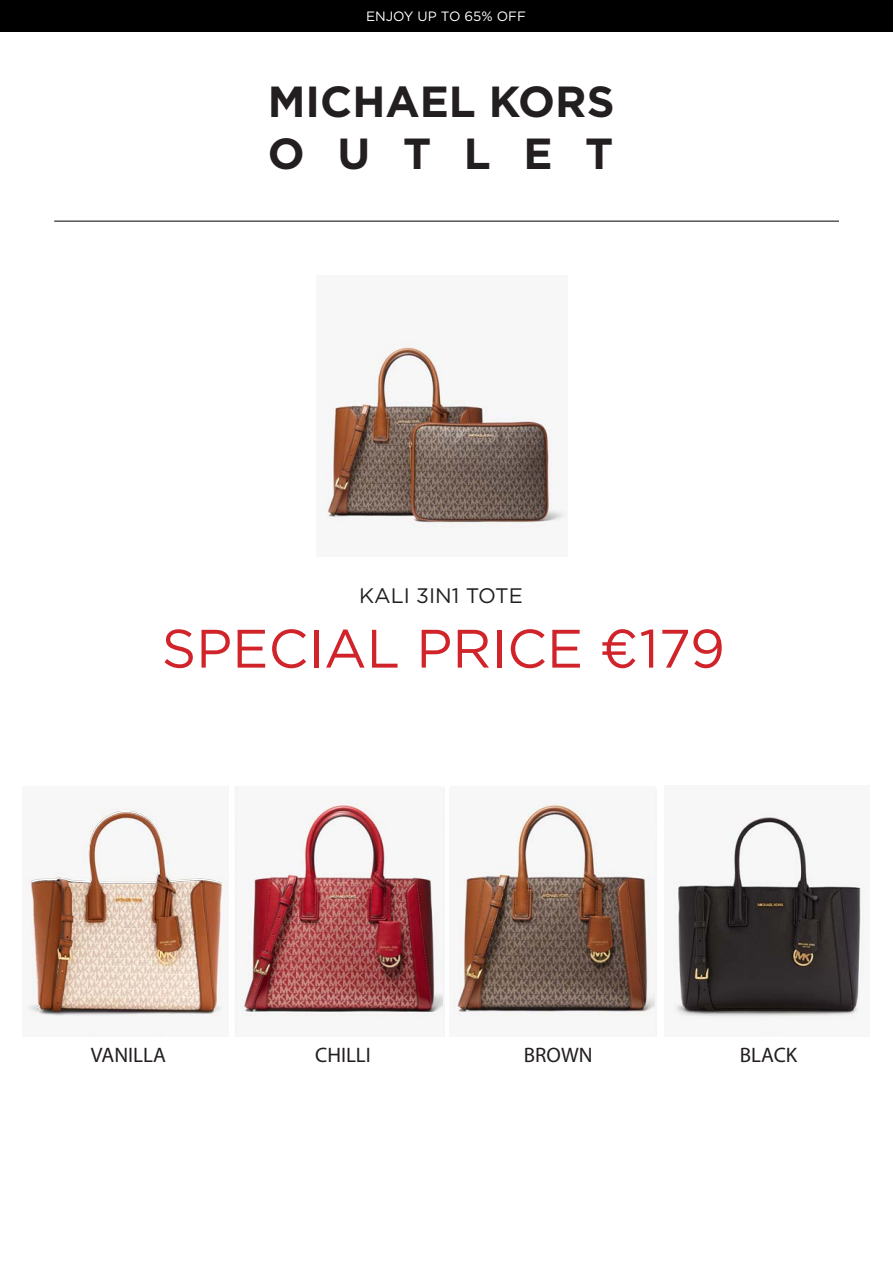
<style>
.page{position:relative;width:893px;height:1263px;background:#fff}
.page>*{position:absolute;margin:0;border:0;box-sizing:border-box;transform-origin:0 0}
.t1{font:54px "Gotham";color:#d1232a}
.t2{font:700 43.5px "Gotham";color:#231f20}
.t3{font:21px "Myriad Pro";color:#231f20}
.t4{font:21px "Gotham";color:#231f20}
.t5{font:13.5px "Gotham";color:#fff}
</style>
<div class="page">
<div style="left:0;top:0;width:893px;height:32px;background:#000"></div>
<hr style="left:54px;top:221px;width:785px;height:1px;background:#000">
<img style="left:238px;top:796px;width:205px;height:221px">
<img style="left:453px;top:796px;width:201px;height:220px">
<img style="left:25px;top:808px;width:203px;height:209px">
<img style="left:673px;top:813px;width:192px;height:206px">
<img style="left:326px;top:342px;width:241px;height:186px">
<p class="t5" style="left:366px;top:8px;width:161px">ENJOY UP TO 65% OFF</p>
<p class="t2" style="left:268px;top:72px;width:348px">MICHAEL KORS</p>
<p class="t2" style="left:268px;top:125px;width:347px">OUTLET</p>
<p class="t4" style="left:359px;top:582px;width:165px">KALI 3IN1 TOTE</p>
<p class="t1" style="left:162px;top:614px;width:565px">SPECIAL PRICE €179</p>
<p class="t3" style="left:91px;top:1042px;width:76px">VANILLA</p>
<p class="t3" style="left:315px;top:1042px;width:57px">CHILLI</p>
<p class="t3" style="left:524px;top:1042px;width:70px">BROWN</p>
<p class="t3" style="left:740px;top:1042px;width:59px">BLACK</p>
</div>
